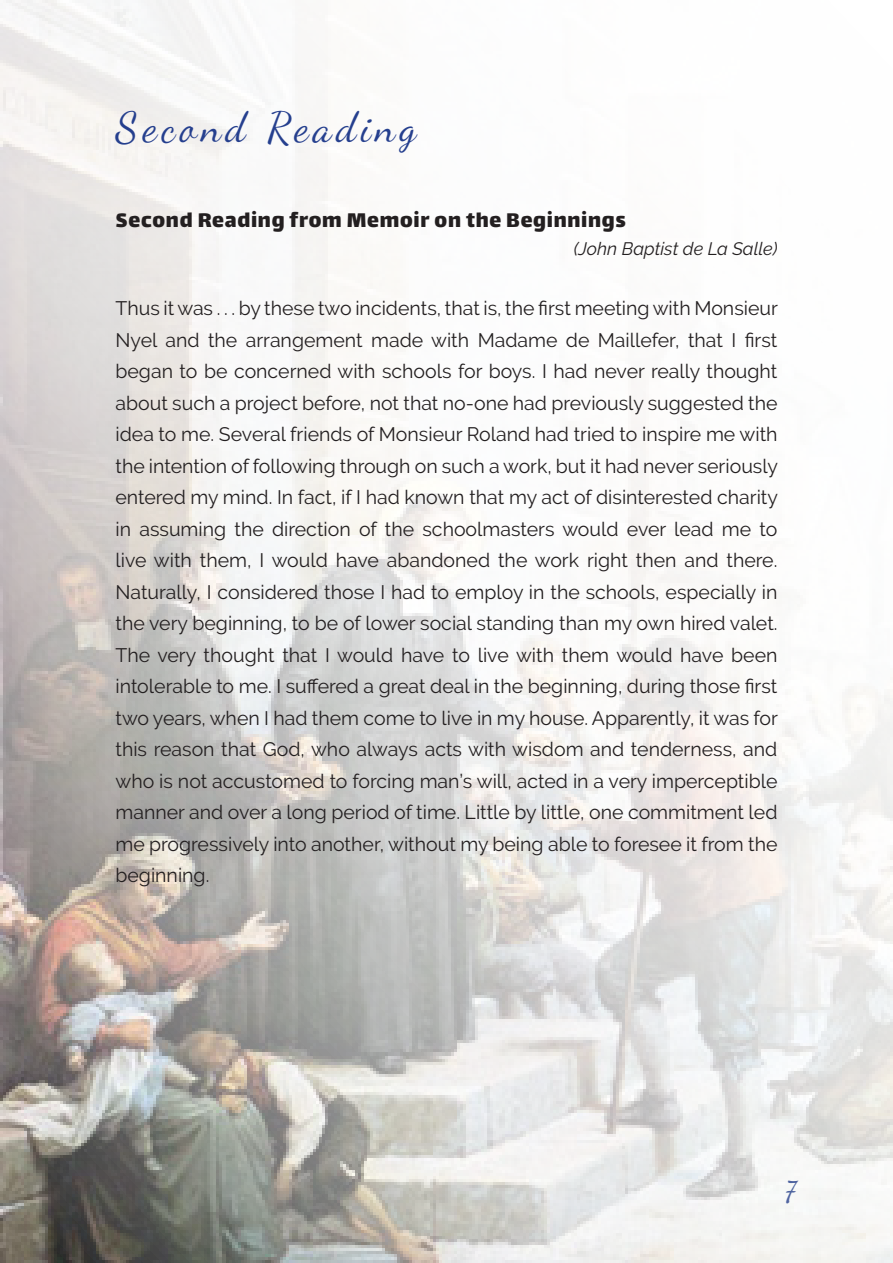
<style>
.page{position:relative;width:893px;height:1263px;background:#fff}
.page>*{position:absolute;margin:0;border:0;box-sizing:border-box;transform-origin:0 0}
.t1{font:42px "Dancing Script OT";letter-spacing:.11em;color:#253f8e}
.t2{font:28.5px "Dancing Script OT";color:#253f8e}
.t3{font:24px "Lalezar";letter-spacing:.03em;color:#231f20}
.t4{font:19.5px/31.5px "Raleway";color:#231f20;text-align:justify}
.t5{font:italic 18px "Raleway";color:#231f20}
</style>
<div class="page">
<img style="left:0;top:0;width:893px;height:1263px">
<p class="t1" style="left:116px;top:103px;width:303px">Second Reading</p>
<p class="t3" style="left:116px;top:205px;width:512px">Second Reading from Memoir on the Beginnings</p>
<p class="t5" style="left:574px;top:239px;width:205px">(John Baptist de La Salle)</p>
<p class="t4" style="left:116px;top:293px;width:664px">Thus it was . . . by these two incidents, that is, the first meeting with Monsieur Nyel and the arrangement made with Madame de Maillefer, that I first began to be concerned with schools for boys. I had never really thought about such a project before, not that no-one had previously suggested the idea to me. Several friends of Monsieur Roland had tried to inspire me with the intention of following through on such a work, but it had never seriously entered my mind. In fact, if I had known that my act of disinterested charity in assuming the direction of the schoolmasters would ever lead me to live with them, I would have abandoned the work right then and there.<br>Naturally, I considered those I had to employ in the schools, especially in the very beginning, to be of lower social standing than my own hired valet.<br>The very thought that I would have to live with them would have been intolerable to me. I suffered a great deal in the beginning, during those first two years, when I had them come to live in my house. Apparently, it was for this reason that God, who always acts with wisdom and tenderness, and who is not accustomed to forcing man’s will, acted in a very imperceptible manner and over a long period of time. Little by little, one commitment led me progressively into another, without my being able to foresee it from the beginning.</p>
<h2 class="t2" style="left:784px;top:1175px;width:16px">7</h2>
</div>
